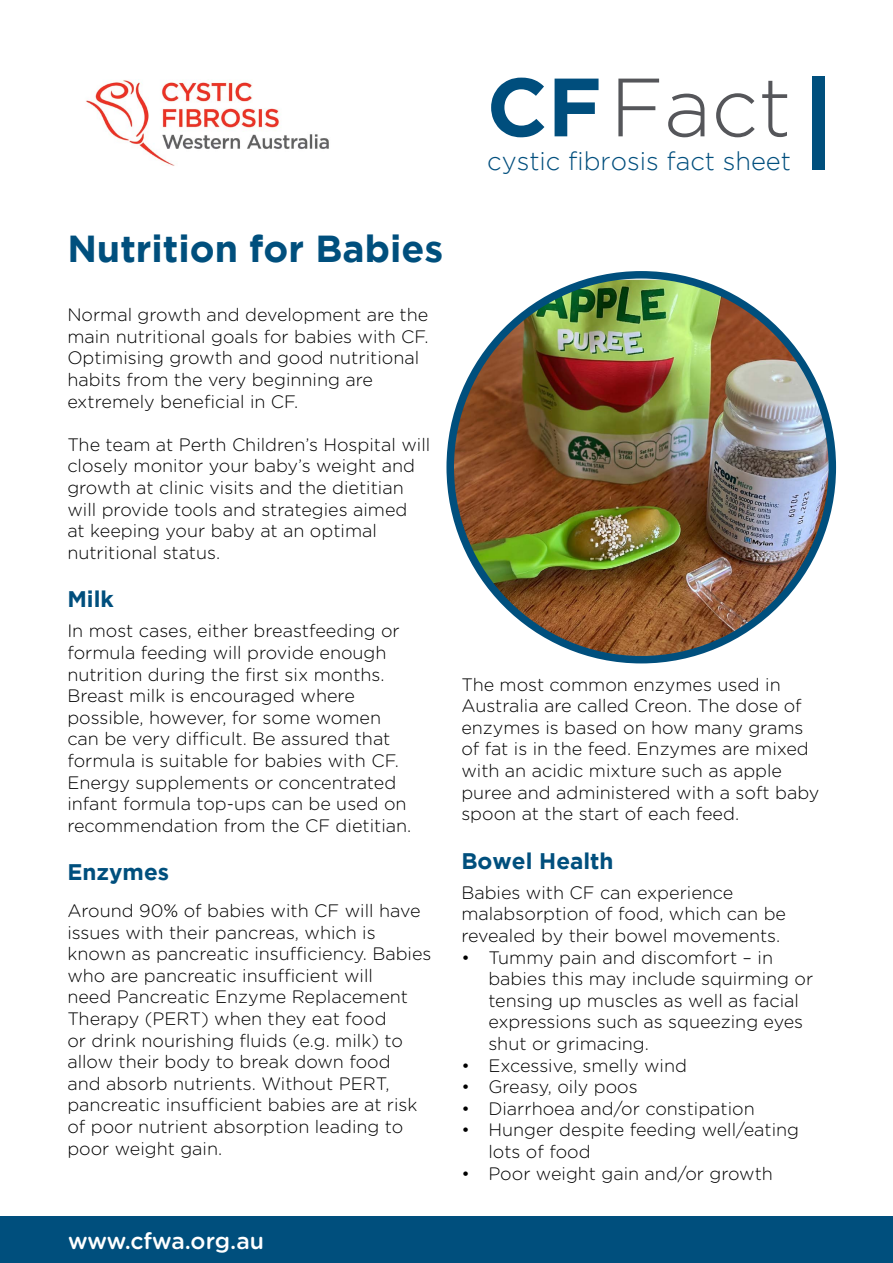
<style>
.page{position:relative;width:893px;height:1263px;background:#fff}
.page>*{position:absolute;margin:0;border:0;box-sizing:border-box;transform-origin:0 0}
.t1{font:300 82.5px "Gotham";color:#55565a}
.t2{font:700 37.5px "Gotham";color:#004f7d}
.t3{font:300 25.5px "Gotham";color:#004e7d}
.t4{font:500 22.95px "Gotham Rounded";letter-spacing:-.005em;color:#fff}
.t5{font:700 22.5px "Gotham";color:#004f7d}
.t6{font:300 18px/21.6px "Gotham Rounded";color:#000}
.s1{font-weight:700;color:#004e7d}
</style>
<div class="page">
<div style="left:0;top:1216px;width:893px;height:47px;background:#004f7d"></div>
<div style="left:812px;top:76px;width:13px;height:94px;background:#004f7d"></div>
<img style="left:86px;top:79px;width:243px;height:87px">
<img style="left:451px;top:280px;width:381px;height:377px">
<h1 class="t1" style="left:487px;top:62px;width:306px"><span class="s1">CF</span> Fact</h1>
<h3 class="t3" style="left:487px;top:147px;width:305px">cystic fibrosis fact sheet</h3>
<h2 class="t2" style="left:67px;top:227px;width:377px">Nutrition for Babies</h2>
<p class="t6" style="left:67px;top:303px;width:363px">Normal growth and development are the main nutritional goals for babies with CF.<br>Optimising growth and good nutritional habits from the very beginning are extremely beneficial in CF.</p>
<p class="t6" style="left:67px;top:433px;width:364px">The team at Perth Children’s Hospital will closely monitor your baby’s weight and growth at clinic visits and the dietitian will provide tools and strategies aimed<br>at keeping your baby at an optimal nutritional status.</p>
<p class="t5" style="left:67px;top:586px;width:48px">Milk</p>
<p class="t6" style="left:67px;top:619px;width:346px">In most cases, either breastfeeding or formula feeding will provide enough nutrition during the first six months.<br>Breast milk is encouraged where possible, however, for some women can be very difficult. Be assured that formula is suitable for babies with CF.<br>Energy supplements or concentrated infant formula top-ups can be used on recommendation from the CF dietitian.</p>
<p class="t5" style="left:67px;top:859px;width:103px">Enzymes</p>
<p class="t6" style="left:67px;top:899px;width:366px">Around 90% of babies with CF will have issues with their pancreas, which is known as pancreatic insufficiency. Babies who are pancreatic insufficient will<br>need Pancreatic Enzyme Replacement Therapy (PERT) when they eat food<br>or drink nourishing fluids (e.g. milk) to allow their body to break down food<br>and absorb nutrients. Without PERT, pancreatic insufficient babies are at risk of poor nutrient absorption leading to poor weight gain.</p>
<p class="t4" style="left:68px;top:1224px;width:198px">www.cfwa.org.au</p>
<p class="t6" style="left:461px;top:672px;width:359px">The most common enzymes used in Australia are called Creon. The dose of enzymes is based on how many grams of fat is in the feed. Enzymes are mixed with an acidic mixture such as apple puree and administered with a soft baby spoon at the start of each feed.</p>
<p class="t5" style="left:461px;top:848px;width:154px">Bowel Health</p>
<p class="t6" style="left:461px;top:881px;width:326px">Babies with CF can experience malabsorption of food, which can be revealed by their bowel movements.</p>
<p class="t6" style="left:488px;top:945px;width:326px;text-indent:-27px">• Tummy pain and discomfort – in babies this may include squirming or tensing up muscles as well as facial expressions such as squeezing eyes shut or grimacing.</p>
<p class="t6" style="left:461px;top:1053px;width:227px">• Excessive, smelly wind</p>
<p class="t6" style="left:461px;top:1075px;width:178px">• Greasy, oily poos</p>
<p class="t6" style="left:461px;top:1097px;width:295px">• Diarrhoea and/or constipation</p>
<p class="t6" style="left:488px;top:1118px;width:312px;text-indent:-27px">• Hunger despite feeding well/eating lots of food</p>
<p class="t6" style="left:461px;top:1161px;width:313px">• Poor weight gain and/or growth</p>
</div>
